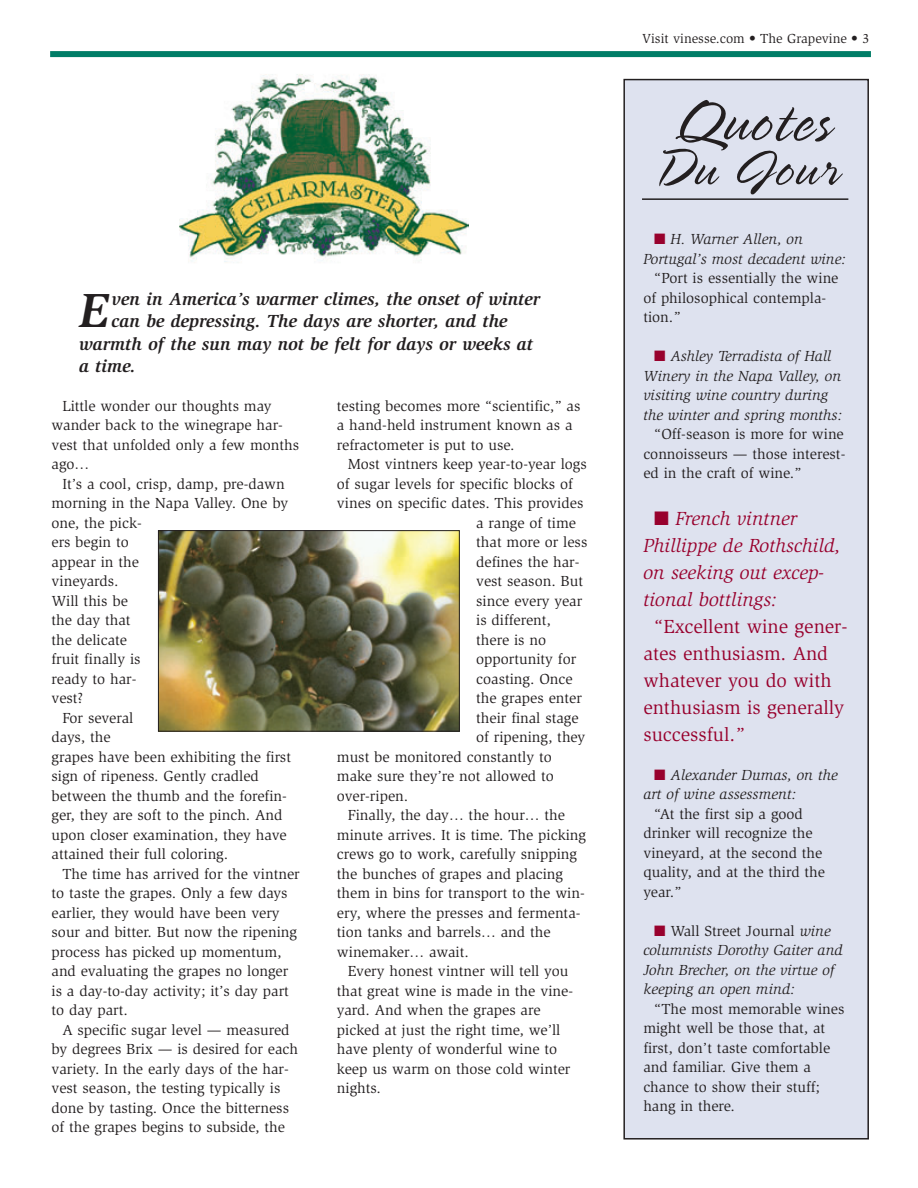
<style>
.page{position:relative;width:918px;height:1188px;background:#fff}
.page>*{position:absolute;margin:0;border:0;box-sizing:border-box;transform-origin:0 0}
.t1{font:300 66px "Spring";letter-spacing:.035em;color:#231f20}
.t2{font:300 57px "Spring";letter-spacing:.025em;color:#231f20}
.t3{font:italic 700 49.2px "Slimbach";color:#231f20}
.t4{font:19.5px/27px "Slimbach";color:#98012d}
.t5{font:italic 19.5px/27px "Slimbach";color:#98012d}
.t6{font:italic 700 18px "Slimbach";color:#231f20}
.t7{font:15px/19.5px "Slimbach";color:#231f20}
.t8{font:italic 15px/19.5px "Slimbach";color:#231f20}
.t9{font:13.5px "Slimbach";color:#231f20}
.s1{color:#98012d}
.s2{font-style:normal}
</style>
<div class="page">
<img style="left:179px;top:74px;width:290px;height:188px">
<div style="left:624px;top:80px;width:244px;height:1059px;background:#dee2ef"></div>
<div style="left:623px;top:79px;width:246px;height:1061px;border:2px solid #231f20"></div>
<hr style="left:642px;top:198px;width:206px;height:2px;background:#231f20">
<div style="left:50px;top:51px;width:821px;height:6px;background:#007d67"></div>
<img style="left:160px;top:532px;width:298px;height:198px">
<div style="left:158px;top:530px;width:302px;height:202px;border:1px solid #231f20"></div>
<h3 class="t3" style="left:79px;top:292px;width:32px">E</h3>
<p class="t6" style="left:112px;top:292px;width:430px">ven in America’s warmer climes, the onset of winter</p>
<p class="t6" style="left:112px;top:314px;width:398px">can be depressing. The days are shorter, and the</p>
<p class="t6" style="left:79px;top:337px;width:456px">warmth of the sun may not be felt for days or weeks at</p>
<p class="t6" style="left:79px;top:359px;width:58px">a time.</p>
<p class="t7" style="left:337px;top:397px;width:245px">testing becomes more “scientific,” as a hand-held instrument known as a refractometer is put to use.</p>
<p class="t7" style="left:348px;top:455px;width:241px">Most vintners keep year-to-year logs</p>
<p class="t7" style="left:337px;top:475px;width:238px">of sugar levels for specific blocks of</p>
<p class="t7" style="left:337px;top:494px;width:248px">vines on specific dates. This provides</p>
<p class="t7" style="left:476px;top:514px;width:101px">a range of time</p>
<p class="t7" style="left:476px;top:533px;width:113px">that more or less</p>
<p class="t7" style="left:476px;top:553px;width:105px">defines the har-</p>
<p class="t7" style="left:476px;top:572px;width:108px">vest season. But</p>
<p class="t7" style="left:476px;top:592px;width:108px">since every year</p>
<p class="t7" style="left:476px;top:611px;width:76px">is different,</p>
<p class="t7" style="left:476px;top:631px;width:72px">there is no</p>
<p class="t7" style="left:476px;top:650px;width:102px">opportunity for</p>
<p class="t7" style="left:476px;top:670px;width:98px">coasting. Once</p>
<p class="t7" style="left:476px;top:689px;width:107px">the grapes enter</p>
<p class="t7" style="left:476px;top:709px;width:104px">their final stage</p>
<p class="t7" style="left:476px;top:728px;width:111px">of ripening, they</p>
<p class="t7" style="left:337px;top:748px;width:216px">must be monitored constantly to</p>
<p class="t7" style="left:337px;top:767px;width:219px">make sure they’re not allowed to</p>
<p class="t7" style="left:337px;top:787px;width:73px">over-ripen.</p>
<p class="t7" style="left:348px;top:806px;width:219px">Finally, the day… the hour… the</p>
<p class="t7" style="left:337px;top:826px;width:251px">minute arrives. It is time. The picking</p>
<p class="t7" style="left:337px;top:845px;width:242px">crews go to work, carefully snipping</p>
<p class="t7" style="left:337px;top:865px;width:228px">the bunches of grapes and placing</p>
<p class="t7" style="left:337px;top:884px;width:249px">them in bins for transport to the win-</p>
<p class="t7" style="left:337px;top:904px;width:245px">ery, where the presses and fermenta-</p>
<p class="t7" style="left:337px;top:923px;width:215px">tion tanks and barrels… and the</p>
<p class="t7" style="left:337px;top:943px;width:133px">winemaker… await.</p>
<p class="t7" style="left:348px;top:962px;width:222px">Every honest vintner will tell you</p>
<p class="t7" style="left:337px;top:982px;width:238px">that great wine is made in the vine-</p>
<p class="t7" style="left:337px;top:1001px;width:205px">yard. And when the grapes are</p>
<p class="t7" style="left:337px;top:1021px;width:225px">picked at just the right time, we’ll</p>
<p class="t7" style="left:337px;top:1040px;width:222px">have plenty of wonderful wine to</p>
<p class="t7" style="left:337px;top:1060px;width:235px">keep us warm on those cold winter</p>
<p class="t7" style="left:337px;top:1079px;width:46px">nights.</p>
<p class="t7" style="left:52px;top:397px;width:249px;text-indent:11px">Little wonder our thoughts may wander back to the winegrape har&shy;vest that unfolded only a few months ago…</p>
<p class="t7" style="left:62px;top:475px;width:224px">It’s a cool, crisp, damp, pre-dawn</p>
<p class="t7" style="left:52px;top:495px;width:238px">morning in the Napa Valley. One by</p>
<p class="t7" style="left:52px;top:514px;width:92px">one, the pick-</p>
<p class="t7" style="left:52px;top:534px;width:79px">ers begin to</p>
<p class="t7" style="left:52px;top:553px;width:89px">appear in the</p>
<p class="t7" style="left:52px;top:573px;width:68px">vineyards.</p>
<p class="t7" style="left:52px;top:592px;width:78px">Will this be</p>
<p class="t7" style="left:52px;top:612px;width:81px">the day that</p>
<p class="t7" style="left:52px;top:631px;width:77px">the delicate</p>
<p class="t7" style="left:52px;top:651px;width:91px">fruit finally is</p>
<p class="t7" style="left:52px;top:670px;width:86px">ready to har-</p>
<p class="t7" style="left:52px;top:690px;width:33px">vest?</p>
<p class="t7" style="left:62px;top:709px;width:72px">For several</p>
<p class="t7" style="left:52px;top:729px;width:61px">days, the</p>
<p class="t7" style="left:52px;top:748px;width:241px">grapes have been exhibiting the first</p>
<p class="t7" style="left:52px;top:768px;width:209px">sign of ripeness. Gently cradled</p>
<p class="t7" style="left:52px;top:787px;width:237px">between the thumb and the forefin-</p>
<p class="t7" style="left:52px;top:807px;width:232px">ger, they are soft to the pinch. And</p>
<p class="t7" style="left:52px;top:826px;width:237px">upon closer examination, they have</p>
<p class="t7" style="left:52px;top:846px;width:178px">attained their full coloring.</p>
<p class="t7" style="left:62px;top:865px;width:239px">The time has arrived for the vintner</p>
<p class="t7" style="left:52px;top:885px;width:237px">to taste the grapes. Only a few days</p>
<p class="t7" style="left:52px;top:904px;width:230px">earlier, they would have been very</p>
<p class="t7" style="left:52px;top:924px;width:247px">sour and bitter. But now the ripening</p>
<p class="t7" style="left:52px;top:943px;width:232px">process has picked up momentum,</p>
<p class="t7" style="left:52px;top:963px;width:238px">and evaluating the grapes no longer</p>
<p class="t7" style="left:52px;top:982px;width:239px">is a day-to-day activity; it’s day part</p>
<p class="t7" style="left:52px;top:1002px;width:78px">to day part.</p>
<p class="t7" style="left:62px;top:1021px;width:229px">A specific sugar level — measured</p>
<p class="t7" style="left:52px;top:1041px;width:248px">by degrees Brix — is desired for each</p>
<p class="t7" style="left:52px;top:1060px;width:239px">variety. In the early days of the har-</p>
<p class="t7" style="left:52px;top:1080px;width:230px">vest season, the testing typically is</p>
<p class="t7" style="left:52px;top:1099px;width:239px">done by tasting. Once the bitterness</p>
<p class="t7" style="left:52px;top:1119px;width:235px">of the grapes begins to subside, the</p>
<p class="t9" style="left:642px;top:34px;width:229px">Visit vinesse.com • The Grapevine • 3</p>
<h1 class="t1" style="left:674px;top:98px;width:158px">Quotes</h1>
<h2 class="t2" style="left:655px;top:149px;width:185px">Du Jour</h2>
<p class="t8" style="left:643px;top:230px;width:204px;text-indent:11px"><span class="s1">■</span> H. Warner Allen, on<br>Portugal’s most decadent wine:</p>
<p class="t7" style="left:643px;top:269px;width:197px;text-indent:11px">“Port is essentially the wine of philosophical contempla&shy;tion.”</p>
<p class="t8" style="left:643px;top:347px;width:200px;text-indent:11px"><span class="s1">■</span> Ashley Terradista of Hall<br>Winery in the Napa Valley, on visiting wine country during the winter and spring months:</p>
<p class="t7" style="left:643px;top:425px;width:204px;text-align:justify;text-indent:11px">“Off-season is more for wine connoisseurs — those interest&shy;ed in the craft of wine.”</p>
<h3 class="t5" style="left:643px;top:506px;width:199px;text-indent:11px">■ French vintner<br>Phillippe de Rothschild, on seeking out excep&shy;tional bottlings:</h3>
<h3 class="t4" style="left:643px;top:614px;width:206px;text-indent:11px">“Excellent wine gener&shy;ates enthusiasm. And whatever you do with enthusiasm is generally successful.”</h3>
<p class="t8" style="left:643px;top:766px;width:196px;text-indent:11px"><span class="s1">■</span> Alexander Dumas, on the art of wine assessment:</p>
<p class="t7" style="left:643px;top:805px;width:183px;text-indent:11px">“At the first sip a good drinker will recognize the vineyard, at the second the quality, and at the third the year.”</p>
<p class="t8" style="left:643px;top:922px;width:201px;text-indent:11px"><span class="s1">■</span> <span class="s2">Wall Street Journal</span> wine columnists Dorothy Gaiter and<br>John Brecher, on the virtue of keeping an open mind:</p>
<p class="t7" style="left:643px;top:1000px;width:203px;text-indent:11px">“The most memorable wines might well be those that, at first, don’t taste comfortable and familiar. Give them a chance to show their stuff; hang in there.</p>
</div>
